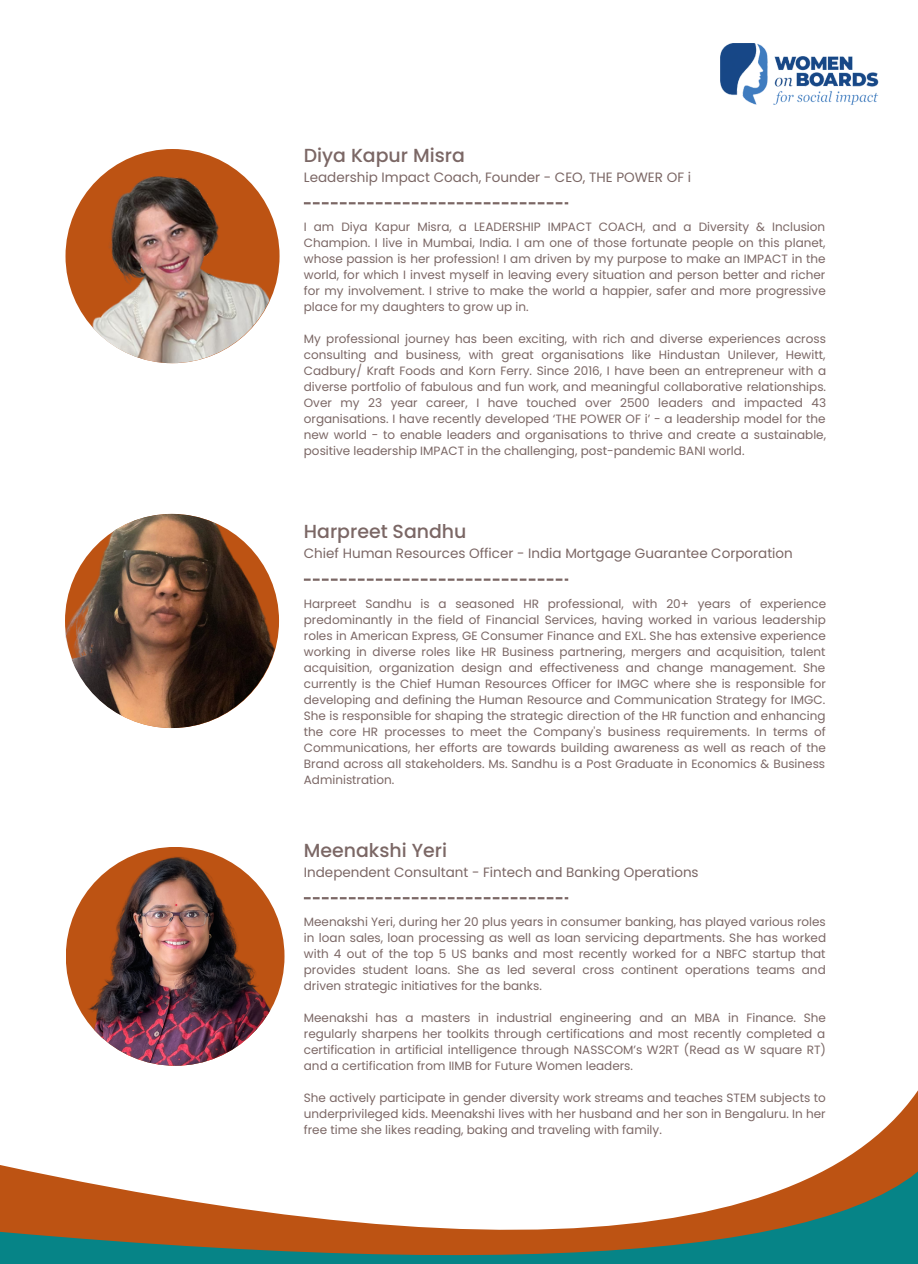
<style>
.page{position:relative;width:918px;height:1264px;background:#fff}
.page>*{position:absolute;margin:0;border:0;box-sizing:border-box;transform-origin:0 0}
.t1{font:500 18.9px "Poppins";color:#7b6765}
.t2{font:13.5px "Poppins";color:#7b6765}
.t3{font:12px/16px "Poppins";color:#7b6765;text-align:justify}
</style>
<div class="page">
<img style="left:721px;top:43px;width:158px;height:62px">
<svg style="left:0;top:1119px;width:918px;height:144px"></svg>
<img style="left:65px;top:149px;width:214px;height:214px;border-radius:50%">
<svg style="left:304px;top:202px;width:264px;height:2px"></svg>
<svg style="left:304px;top:578px;width:264px;height:3px"></svg>
<img style="left:66px;top:847px;width:219px;height:218px;border-radius:50%">
<svg style="left:304px;top:897px;width:264px;height:2px"></svg>
<img style="left:65px;top:514px;width:214px;height:214px;border-radius:50%">
<p class="t1" style="left:304px;top:142px;width:162px">Diya Kapur Misra</p>
<p class="t2" style="left:304px;top:167px;width:389px">Leadership Impact Coach, Founder - CEO, THE POWER OF i</p>
<p class="t3" style="left:304px;top:219px;width:523px">I am Diya Kapur Misra, a LEADERSHIP IMPACT COACH, and a Diversity &amp; Inclusion Champion. I live in Mumbai, India. I am one of those fortunate people on this planet, whose passion is her profession! I am driven by my purpose to make an IMPACT in the world, for which I invest myself in leaving every situation and person better and richer for my involvement. I strive to make the world a happier, safer and more progressive place for my daughters to grow up in.</p>
<p class="t3" style="left:304px;top:331px;width:524px">My professional journey has been exciting, with rich and diverse experiences across consulting and business, with great organisations like Hindustan Unilever, Hewitt, Cadbury/ Kraft Foods and Korn Ferry. Since 2016, I have been an entrepreneur with a diverse portfolio of fabulous and fun work, and meaningful collaborative relationships.<br>Over my 23 year career, I have touched over 2500 leaders and impacted 43 organisations. I have recently developed ‘THE POWER OF i’ - a leadership model for the new world - to enable leaders and organisations to thrive and create a sustainable, positive leadership IMPACT in the challenging, post-pandemic BANI world.</p>
<p class="t1" style="left:304px;top:518px;width:164px">Harpreet Sandhu</p>
<p class="t2" style="left:304px;top:544px;width:491px">Chief Human Resources Officer - India Mortgage Guarantee Corporation</p>
<p class="t3" style="left:304px;top:595px;width:524px">Harpreet Sandhu is a seasoned HR professional, with 20+ years of experience predominantly in the field of Financial Services, having worked in various leadership roles in American Express, GE Consumer Finance and EXL. She has extensive experience working in diverse roles like HR Business partnering, mergers and acquisition, talent acquisition, organization design and effectiveness and change management. She currently is the Chief Human Resources Officer for IMGC where she is responsible for developing and defining the Human Resource and Communication Strategy for IMGC.<br>She is responsible for shaping the strategic direction of the HR function and enhancing the core HR processes to meet the Company's business requirements. In terms of Communications, her efforts are towards building awareness as well as reach of the Brand across all stakeholders. Ms. Sandhu is a Post Graduate in Economics &amp; Business Administration.</p>
<p class="t1" style="left:304px;top:836px;width:145px">Meenakshi Yeri</p>
<p class="t2" style="left:304px;top:862px;width:396px">Independent Consultant - Fintech and Banking Operations</p>
<p class="t3" style="left:304px;top:914px;width:524px">Meenakshi Yeri, during her 20 plus years in consumer banking, has played various roles in loan sales, loan processing as well as loan servicing departments. She has worked with 4 out of the top 5 US banks and most recently worked for a NBFC startup that provides student loans. She as led several cross continent operations teams and driven strategic initiatives for the banks.</p>
<p class="t3" style="left:304px;top:1010px;width:524px">Meenakshi has a masters in industrial engineering and an MBA in Finance. She regularly sharpens her toolkits through certifications and most recently completed a certification in artificial intelligence through NASSCOM’s W2RT (Read as W square RT) and a certification from IIMB for Future Women leaders.</p>
<p class="t3" style="left:304px;top:1090px;width:523px">She actively participate in gender diversity work streams and teaches STEM subjects to underprivileged kids. Meenakshi lives with her husband and her son in Bengaluru. In her free time she likes reading, baking and traveling with family.</p>
</div>
